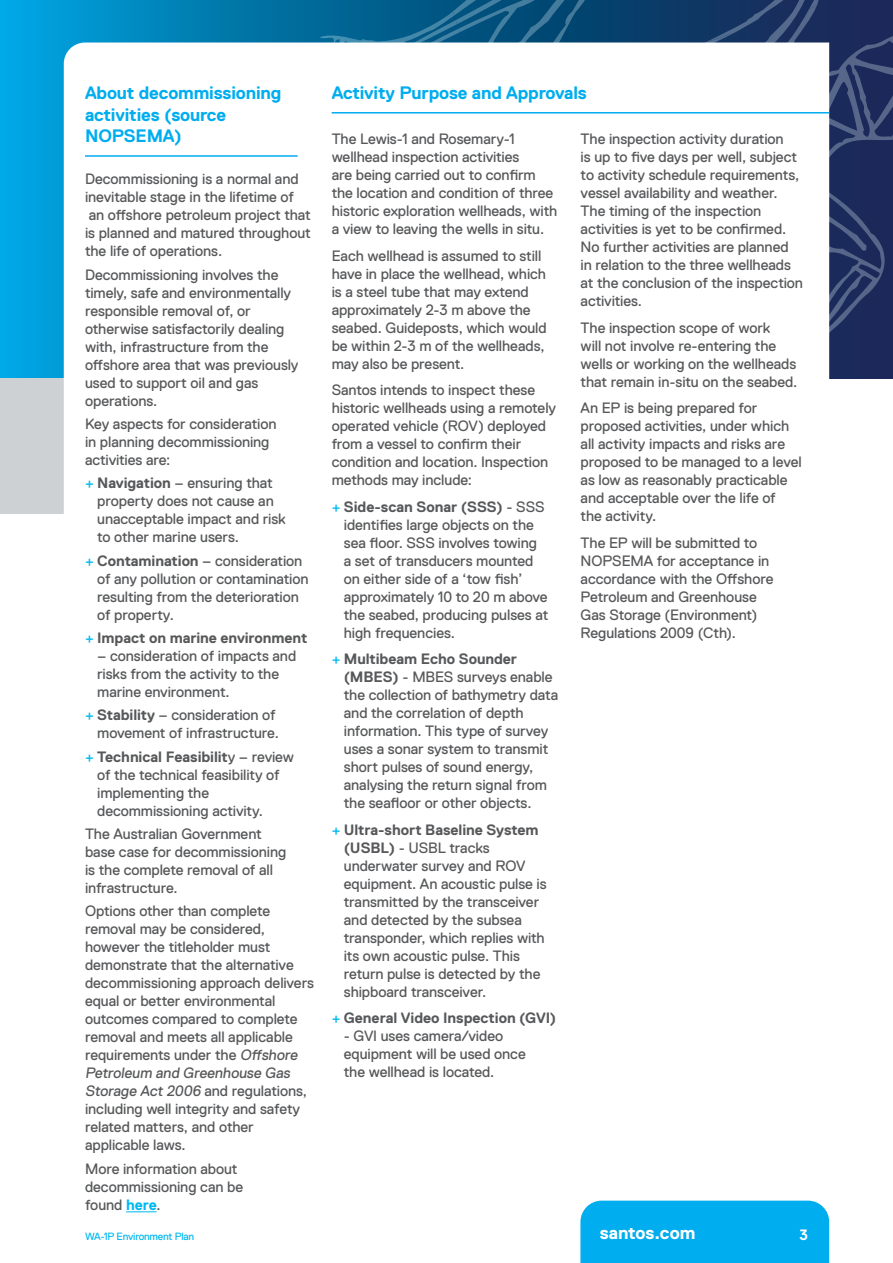
<style>
.page{position:relative;width:893px;height:1263px;background:#fff}
.page>*{position:absolute;margin:0;border:0;box-sizing:border-box;transform-origin:0 0}
.t1{font:700 18px/21.6px "Replica";letter-spacing:-.01em;color:#00adef}
.t2{font:700 18px "Replica";color:#fff}
.t3{font:15px/18px "Replica Pro";letter-spacing:-.005em;color:#57585a}
.t4{font:700 15px "Replica";letter-spacing:-.005em;color:#57585a}
.t5{font:700 15px "Replica";color:#fff}
.t6{font:10.5px "Replica Pro";letter-spacing:-.02em;color:#00b9f1}
.s1{font-family:"Replica Pro";font-weight:400;color:#00b9f1}
.s2{font-family:"Replica Pro";font-weight:400}
.s3{font-family:"Replica";font-weight:700}
.s4{color:#00b9f1}
.s5{font-family:"Replica";font-weight:700;color:#00b9f1}
</style>
<div class="page">
<img style="left:0;top:0;width:893px;height:378px">
<svg style="left:337px;top:0;width:556px;height:358px;background:#1b3b6a"></svg>
<svg style="left:403px;top:0;width:464px;height:358px;background:#1d426e"></svg>
<div style="left:0;top:378px;width:64px;height:136px;background:#ced1d4"></div>
<svg style="left:64px;top:43px;width:765px;height:335px"></svg>
<div style="left:580px;top:1200px;width:249px;height:63px;background:#00adef"></div>
<hr style="left:126px;top:1211px;width:31px;height:1px;background:#00b9f1">
<hr style="left:85px;top:155px;width:213px;height:2px;background:#00adef">
<hr style="left:332px;top:112px;width:497px;height:2px;background:#00adef">
<p class="t1" style="left:85px;top:84px;width:198px">About decommissioning activities (source<br>NOPSEMA)</p>
<p class="t1" style="left:332px;top:84px;width:257px">Activity Purpose and Approvals</p>
<p class="t3" style="left:581px;top:131px;width:224px">The inspection activity duration<br>is up to 昀椀ve days per well, subject to activity schedule requirements, vessel availability and weather.<br>The timing of the inspection activities is yet to be con昀椀rmed.<br>No further activities are planned in relation to the three wellheads at the conclusion of the inspection activities.</p>
<p class="t3" style="left:581px;top:320px;width:218px">The inspection scope of work<br>will not involve re-entering the wells or working on the wellheads that remain in-situ on the seabed.</p>
<p class="t3" style="left:581px;top:400px;width:223px">An EP is being prepared for proposed activities, under which all activity impacts and risks are proposed to be managed to a level as low as reasonably practicable and acceptable over the life of<br>the activity.</p>
<p class="t3" style="left:581px;top:535px;width:194px">The EP will be submitted to<br>NOPSEMA for acceptance in accordance with the O昀昀shore<br>Petroleum and Greenhouse<br>Gas Storage (Environment)<br>Regulations 2009 (Cth).</p>
<p class="t3" style="left:332px;top:131px;width:227px">The Lewis-1 and Rosemary-1 wellhead inspection activities<br>are being carried out to con昀椀rm the location and condition of three historic exploration wellheads, with a view to leaving the wells in situ.</p>
<p class="t3" style="left:332px;top:248px;width:217px">Each wellhead is assumed to still have in place the wellhead, which is a steel tube that may extend approximately 2-3 m above the seabed. Guideposts, which would be within 2-3 m of the wellheads, may also be present.</p>
<p class="t3" style="left:332px;top:382px;width:226px">Santos intends to inspect these historic wellheads using a remotely operated vehicle (ROV) deployed from a vessel to con昀椀rm their condition and location. Inspection methods may include:</p>
<p class="t4" style="left:332px;top:501px;width:214px"><span class="s1">+</span> Side-scan Sonar (SSS) <span class="s2">- SSS</span></p>
<p class="t3" style="left:344px;top:516px;width:206px">identi昀椀es large objects on the sea 昀氀oor. SSS involves towing<br>a set of transducers mounted on either side of a ‘tow 昀椀sh’ approximately 10 to 20 m above the seabed, producing pulses at high frequencies.</p>
<p class="t4" style="left:332px;top:654px;width:187px"><span class="s1">+</span> Multibeam Echo Sounder</p>
<p class="t3" style="left:344px;top:669px;width:216px"><span class="s3">(MBES)</span> - MBES surveys enable the collection of bathymetry data and the correlation of depth information. This type of survey uses a sonar system to transmit short pulses of sound energy, analysing the return signal from the sea昀氀oor or other objects.</p>
<p class="t4" style="left:332px;top:824px;width:208px"><span class="s1">+</span> Ultra-short Baseline System</p>
<p class="t3" style="left:344px;top:840px;width:204px"><span class="s3">(USBL)</span> - USBL tracks underwater survey and ROV equipment. An acoustic pulse is transmitted by the transceiver and detected by the subsea transponder, which replies with its own acoustic pulse. This return pulse is detected by the shipboard transceiver.</p>
<p class="t4" style="left:332px;top:1013px;width:226px"><span class="s1">+</span> General Video Inspection (GVI)</p>
<p class="t3" style="left:344px;top:1028px;width:183px">- GVI uses camera/video equipment will be used once the wellhead is located.</p>
<p class="t3" style="left:85px;top:172px;width:227px">Decommissioning is a normal and inevitable stage in the lifetime of an o昀昀shore petroleum project that is planned and matured throughout the life of operations.</p>
<p class="t3" style="left:85px;top:267px;width:215px">Decommissioning involves the timely, safe and environmentally responsible removal of, or otherwise satisfactorily dealing with, infrastructure from the<br>o昀昀shore area that was previously used to support oil and gas operations.</p>
<p class="t3" style="left:85px;top:416px;width:193px">Key aspects for consideration in planning decommissioning activities are:</p>
<p class="t3" style="left:97px;top:476px;width:190px;text-indent:-12px"><span class="s4">+</span> <span class="s3">Navigation</span> – ensuring that property does not cause an unacceptable impact and risk to other marine users.</p>
<p class="t3" style="left:97px;top:553px;width:213px;text-indent:-12px"><span class="s4">+</span> <span class="s3">Contamination</span> – consideration of any pollution or contamination resulting from the deterioration of property.</p>
<p class="t4" style="left:85px;top:632px;width:224px"><span class="s1">+</span> Impact on marine environment</p>
<p class="t3" style="left:97px;top:648px;width:201px">– consideration of impacts and risks from the activity to the marine environment.</p>
<p class="t3" style="left:85px;top:708px;width:195px;text-align:right"><span class="s4">+</span> <span class="s3">Stability</span> – consideration of movement of infrastructure.</p>
<p class="t4" style="left:85px;top:751px;width:211px"><span class="s1">+</span> Technical Feasibilit<span class="s2">y – review</span></p>
<p class="t3" style="left:97px;top:767px;width:184px">of the technical feasibility of implementing the decommissioning activity.</p>
<p class="t3" style="left:85px;top:826px;width:203px">The Australian Government base case for decommissioning is the complete removal of all infrastructure.</p>
<p class="t3" style="left:85px;top:904px;width:231px">Options other than complete removal may be considered, however the titleholder must demonstrate that the alternative decommissioning approach delivers equal or better environmental outcomes compared to complete removal and meets all applicable requirements under the O昀昀shore<br>Petroleum and Greenhouse Gas<br>Storage Act 2006 and regulations, including well integrity and safety related matters, and other applicable laws.</p>
<p class="t3" style="left:85px;top:1161px;width:160px">More information about decommissioning can be found <span class="s5">here</span>.</p>
<p class="t6" style="left:85px;top:1232px;width:111px">WA-1P Environment Plan</p>
<p class="t2" style="left:600px;top:1226px;width:97px">santos.com</p>
<p class="t5" style="left:799px;top:1229px;width:10px">3</p>
</div>
